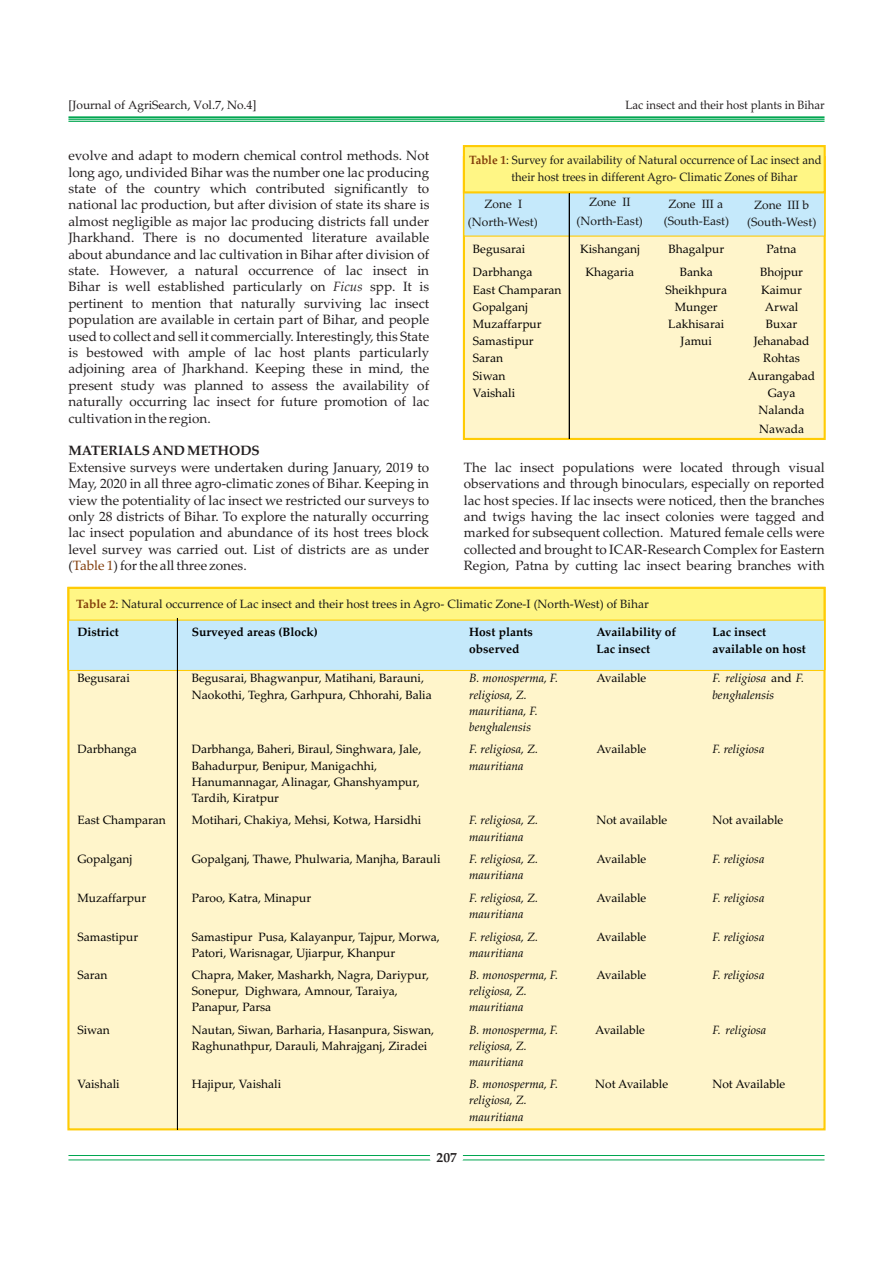
<style>
.page{position:relative;width:893px;height:1263px;background:#fff}
.page>*{position:absolute;margin:0;border:0;box-sizing:border-box;transform-origin:0 0}
.t1{font:13.5px/16.4px "Palatino Linotype";color:#231f20;text-align:justify}
.t2{font:700 13.5px "Palatino Linotype";color:#231f20}
.t3{font:12px/16.2px "Palatino Linotype";color:#000}
.t4{font:italic 12px/16.2px "Palatino Linotype";color:#000}
.t5{font:12px/17.2px "Palatino Linotype";color:#171717;text-align:center}
.t6{font:12px/16.8px "Palatino Linotype";color:#171717;scale:.94 1}
.t7{font:700 12px/16.2px "Palatino Linotype";color:#000}
.t8{font:12px "Palatino Linotype";color:#231f20;scale:.95 1}
.t9{font:12px "Palatino";color:#231f20}
.s1{font-style:italic}
.s2{color:#823d0a}
.s3{font-weight:700;color:#823d0a}
.s4{font-style:normal}
</style>
<div class="page">
<hr style="left:68px;top:1155px;width:756px;height:1px;background:#00a650">
<hr style="left:68px;top:1159px;width:756px;height:1px;background:#00a650">
<div style="left:430px;top:1153px;width:33px;height:9px;background:#fff;border:1px solid #fff;border-radius:4px"></div>
<hr style="left:68px;top:116px;width:756px;height:2px;background:#00a650">
<hr style="left:68px;top:119px;width:756px;height:1px;background:#00a650">
<hr style="left:68px;top:121px;width:756px;height:1px;background:#00a650">
<div style="left:462px;top:237px;width:364px;height:203px;background:#fff5cb"></div>
<svg style="left:462px;top:145px;width:364px;height:92px;background:#e4edb3"></svg>
<hr style="left:569px;top:193px;width:1px;height:246px;background:#000">
<hr style="left:568px;top:193px;width:1px;height:246px;background:#000">
<div style="left:67px;top:671px;width:759px;height:460px;background:#fff5cb"></div>
<svg style="left:67px;top:586px;width:759px;height:33px;background:#fff27e"></svg>
<svg style="left:67px;top:619px;width:759px;height:52px;background:#c8e7ee"></svg>
<hr style="left:176px;top:618px;width:2px;height:511px;background:#000">
<p class="t9" style="left:68px;top:101px;width:190px">[Journal of AgriSearch, Vol.7, No.4]</p>
<p class="t8" style="left:626px;top:101px;width:211px">Lac insect and their host plants in Bihar</p>
<p class="t1" style="left:68px;top:149px;width:362px">evolve and adapt to modern chemical control methods. Not long ago, undivided Bihar was the number one lac producing state of the country which contributed significantly to national lac production, but after division of state its share is almost negligible as major lac producing districts fall under Jharkhand. There is no documented literature available about abundance and lac cultivation in Bihar after division of state. However, a natural occurrence of lac insect in Bihar is well established particularly on <span class="s1">Ficus</span> spp. It is pertinent to mention that naturally surviving lac insect population are available in certain part of Bihar, and people used to collect and sell it commercially. Interestingly, this State is bestowed with ample of lac host plants particularly adjoining area of Jharkhand. Keeping these in mind, the present study was planned to assess the availability of naturally occurring lac insect for future promotion of lac cultivation in the region.</p>
<p class="t2" style="left:68px;top:445px;width:193px">MATERIALS AND METHODS</p>
<p class="t1" style="left:68px;top:460px;width:362px">Extensive surveys were undertaken during January, 2019 to May, 2020 in all three agro-climatic zones of Bihar. Keeping in view the potentiality of lac insect we restricted our surveys to only 28 districts of Bihar. To explore the naturally occurring lac insect population and abundance of its host trees block level survey was carried out. List of districts are as under (<span class="s2">Table 1</span>) for the all three zones.</p>
<p class="t6" style="left:512px;top:153px;width:331px;text-indent:-42px"><span class="s3">Table 1</span>: Survey for availability of Natural occurrence of Lac insect and their host trees in different Agro- Climatic Zones of Bihar</p>
<p class="t5" style="left:468px;top:214px;width:72px">(North-West)</p>
<p class="t5" style="left:589px;top:195px;width:43px">Zone II</p>
<p class="t5" style="left:754px;top:197px;width:57px">Zone III b</p>
<p class="t5" style="left:576px;top:214px;width:68px">(North-East)</p>
<p class="t5" style="left:485px;top:197px;width:39px">Zone I</p>
<p class="t5" style="left:664px;top:196px;width:67px">Zone III a (South-East)</p>
<p class="t5" style="left:747px;top:214px;width:71px">(South-West)</p>
<p class="t3" style="left:473px;top:242px;width:54px">Begusarai</p>
<p class="t3" style="left:580px;top:242px;width:61px">Kishanganj</p>
<p class="t3" style="left:668px;top:242px;width:57px">Bhagalpur</p>
<p class="t3" style="left:767px;top:242px;width:31px">Patna</p>
<p class="t3" style="left:473px;top:266px;width:61px">Darbhanga</p>
<p class="t3" style="left:585px;top:266px;width:50px">Khagaria</p>
<p class="t3" style="left:680px;top:266px;width:35px">Banka</p>
<p class="t3" style="left:760px;top:266px;width:44px">Bhojpur</p>
<p class="t3" style="left:473px;top:283px;width:90px">East Champaran</p>
<p class="t3" style="left:665px;top:283px;width:63px">Sheikhpura</p>
<p class="t3" style="left:761px;top:283px;width:42px">Kaimur</p>
<p class="t3" style="left:473px;top:300px;width:57px">Gopalganj</p>
<p class="t3" style="left:675px;top:300px;width:44px">Munger</p>
<p class="t3" style="left:765px;top:300px;width:35px">Arwal</p>
<p class="t3" style="left:473px;top:317px;width:70px">Muzaffarpur</p>
<p class="t3" style="left:668px;top:317px;width:57px">Lakhisarai</p>
<p class="t3" style="left:766px;top:317px;width:33px">Buxar</p>
<p class="t3" style="left:473px;top:334px;width:62px">Samastipur</p>
<p class="t3" style="left:681px;top:334px;width:33px">Jamui</p>
<p class="t3" style="left:754px;top:334px;width:57px">Jehanabad</p>
<p class="t3" style="left:473px;top:352px;width:32px">Saran</p>
<p class="t3" style="left:763px;top:352px;width:38px">Rohtas</p>
<p class="t3" style="left:473px;top:369px;width:34px">Siwan</p>
<p class="t3" style="left:748px;top:369px;width:69px">Aurangabad</p>
<p class="t3" style="left:473px;top:386px;width:44px">Vaishali</p>
<p class="t3" style="left:759px;top:386px;width:47px;line-height:17.2px;text-align:center">Gaya<br>Nalanda</p>
<p class="t3" style="left:759px;top:422px;width:47px">Nawada</p>
<p class="t1" style="left:464px;top:461px;width:362px">The lac insect populations were located through visual observations and through binoculars, especially on reported lac host species. If lac insects were noticed, then the branches and twigs having the lac insect colonies were tagged and marked for subsequent collection. Matured female cells were collected and brought to ICAR-Research Complex for Eastern Region, Patna by cutting lac insect bearing branches with</p>
<p class="t5" style="left:76px;top:597px;width:574px"><span class="s3">Table 2</span>: Natural occurrence of Lac insect and their host trees in Agro- Climatic Zone-I (North-West) of Bihar</p>
<p class="t7" style="left:77px;top:625px;width:43px">District</p>
<p class="t7" style="left:192px;top:625px;width:127px">Surveyed areas (Block)</p>
<p class="t7" style="left:469px;top:625px;width:65px">Host plants observed</p>
<p class="t7" style="left:596px;top:625px;width:81px">Availability of<br>Lac insect</p>
<p class="t7" style="left:712px;top:625px;width:95px">Lac insect available on host</p>
<p class="t3" style="left:77px;top:671px;width:54px">Begusarai</p>
<p class="t3" style="left:192px;top:671px;width:242px">Begusarai, Bhagwanpur, Matihani, Barauni,<br>Naokothi, Teghra, Garhpura, Chhorahi, Balia</p>
<p class="t4" style="left:469px;top:671px;width:90px">B. monosperma, F. religiosa, Z. mauritiana, F. benghalensis</p>
<p class="t3" style="left:596px;top:671px;width:51px">Available</p>
<p class="t4" style="left:712px;top:671px;width:93px">F. religiosa <span class="s4">and</span> F. benghalensis</p>
<p class="t3" style="left:77px;top:743px;width:61px">Darbhanga</p>
<p class="t3" style="left:192px;top:743px;width:231px">Darbhanga, Baheri, Biraul, Singhwara, Jale, Bahadurpur, Benipur, Manigachhi, Hanumannagar, Alinagar, Ghanshyampur, Tardih, Kiratpur</p>
<p class="t4" style="left:469px;top:743px;width:70px">F. religiosa, Z. mauritiana</p>
<p class="t3" style="left:596px;top:743px;width:51px">Available</p>
<p class="t4" style="left:712px;top:743px;width:53px">F. religiosa</p>
<p class="t3" style="left:77px;top:814px;width:90px">East Champaran</p>
<p class="t3" style="left:192px;top:814px;width:231px">Motihari, Chakiya, Mehsi, Kotwa, Harsidhi</p>
<p class="t4" style="left:469px;top:814px;width:70px">F. religiosa, Z. mauritiana</p>
<p class="t3" style="left:596px;top:814px;width:72px">Not available</p>
<p class="t3" style="left:712px;top:814px;width:72px">Not available</p>
<p class="t3" style="left:77px;top:852px;width:57px">Gopalganj</p>
<p class="t3" style="left:192px;top:852px;width:250px">Gopalganj, Thawe, Phulwaria, Manjha, Barauli</p>
<p class="t4" style="left:469px;top:852px;width:70px">F. religiosa, Z. mauritiana</p>
<p class="t3" style="left:596px;top:852px;width:51px">Available</p>
<p class="t4" style="left:712px;top:852px;width:53px">F. religiosa</p>
<p class="t3" style="left:77px;top:891px;width:70px">Muzaffarpur</p>
<p class="t3" style="left:192px;top:891px;width:121px">Paroo, Katra, Minapur</p>
<p class="t4" style="left:469px;top:891px;width:70px">F. religiosa, Z. mauritiana</p>
<p class="t3" style="left:596px;top:891px;width:51px">Available</p>
<p class="t4" style="left:712px;top:891px;width:53px">F. religiosa</p>
<p class="t3" style="left:77px;top:930px;width:62px">Samastipur</p>
<p class="t3" style="left:192px;top:930px;width:250px">Samastipur Pusa, Kalayanpur, Tajpur, Morwa,<br>Patori, Warisnagar, Ujiarpur, Khanpur</p>
<p class="t4" style="left:469px;top:930px;width:70px">F. religiosa, Z. mauritiana</p>
<p class="t3" style="left:596px;top:930px;width:51px">Available</p>
<p class="t4" style="left:712px;top:930px;width:53px">F. religiosa</p>
<p class="t3" style="left:77px;top:968px;width:32px">Saran</p>
<p class="t3" style="left:192px;top:968px;width:239px">Chapra, Maker, Masharkh, Nagra, Dariypur,<br>Sonepur, Dighwara, Amnour, Taraiya,<br>Panapur, Parsa</p>
<p class="t4" style="left:469px;top:968px;width:90px">B. monosperma, F. religiosa, Z. mauritiana</p>
<p class="t3" style="left:596px;top:968px;width:51px">Available</p>
<p class="t4" style="left:712px;top:968px;width:53px">F. religiosa</p>
<p class="t3" style="left:77px;top:1023px;width:34px">Siwan</p>
<p class="t3" style="left:192px;top:1023px;width:244px">Nautan, Siwan, Barharia, Hasanpura, Siswan,<br>Raghunathpur, Darauli, Mahrajganj, Ziradei</p>
<p class="t4" style="left:469px;top:1023px;width:90px">B. monosperma, F. religiosa, Z. mauritiana</p>
<p class="t3" style="left:595px;top:1023px;width:51px">Available</p>
<p class="t4" style="left:712px;top:1023px;width:55px">F. religiosa</p>
<p class="t3" style="left:77px;top:1078px;width:44px">Vaishali</p>
<p class="t3" style="left:192px;top:1078px;width:91px">Hajipur, Vaishali</p>
<p class="t4" style="left:469px;top:1078px;width:90px">B. monosperma, F. religiosa, Z. mauritiana</p>
<p class="t3" style="left:595px;top:1078px;width:74px">Not Available</p>
<p class="t3" style="left:712px;top:1078px;width:74px">Not Available</p>
<p class="t2" style="left:437px;top:1152px;width:22px">207</p>
</div>
